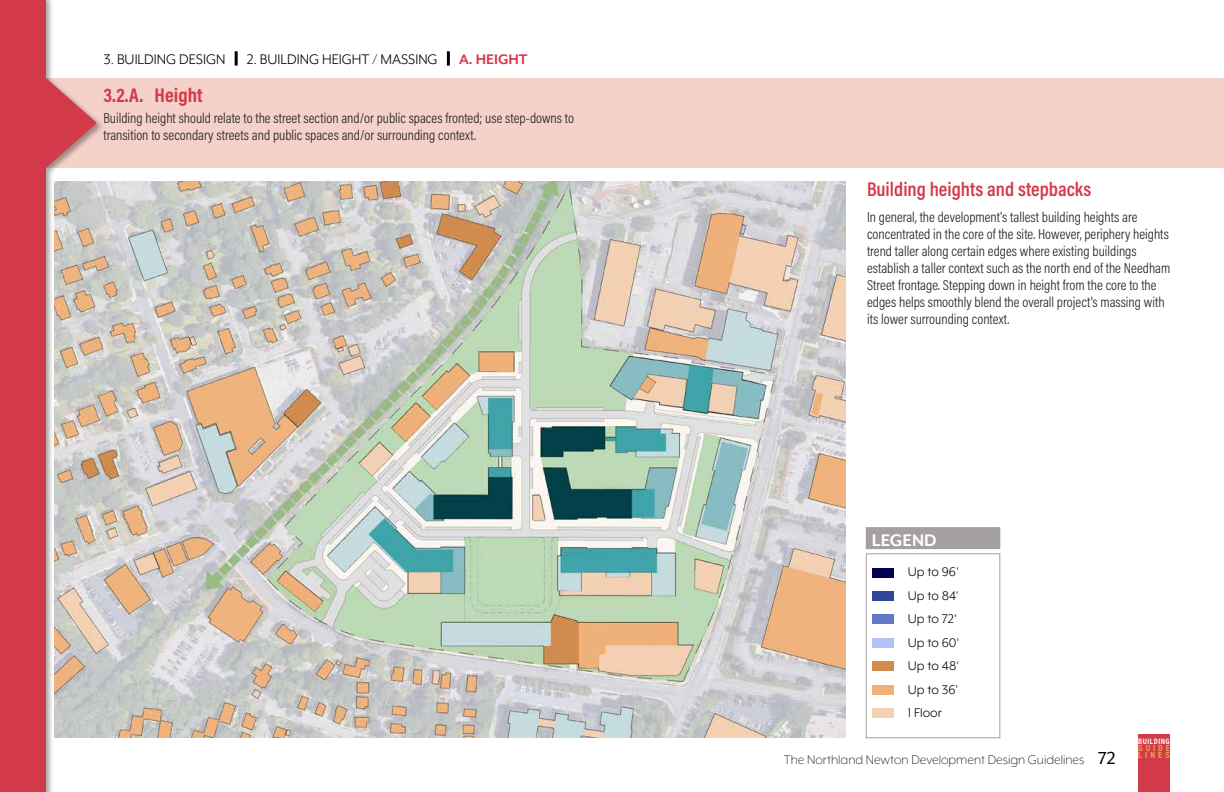
<style>
.page{position:relative;width:1224px;height:792px;background:#fff}
.page>*{position:absolute;margin:0;border:0;box-sizing:border-box;transform-origin:0 0}
.t1{font:600 20px "Acumin Pro Cond";color:#d33a49}
.t2{font:700 20px "Acumin Pro Cond";color:#d33a49}
.t3{font:700 19.4px "Mr Eaves XL Mod OT";color:#fff}
.t4{font:16px "Mr Eaves XL Mod OT";color:#000}
.t5{font:700 16px "Mr Eaves XL Mod OT";color:#d33a49}
.t6{font:300 14.5px/17px "Acumin Pro Cond";color:#221f20}
.t7{font:300 14.5px "Mr Eaves XL Mod OT";color:#000}
.t8{font:14.4px/23.4px "Mr Eaves XL Mod OT";color:#000}
.t9{font:700 9px/7px "Acumin Pro Cond";letter-spacing:.33em;color:#efa548}
.t10{font:700 8px "Acumin Pro Cond";letter-spacing:.065em;color:#fff}
.s1{font-weight:400;font-size:20px}
</style>
<div class="page">
<div style="left:0;top:78px;width:1224px;height:90px;background:#f4d1c9"></div>
<div style="left:1138px;top:734px;width:32px;height:58px;background:#d33a49"></div>
<div style="left:0;top:0;width:105px;height:792px;background:#000;opacity:.35"></div>
<div style="left:0;top:0;width:46px;height:792px;background:#d33a49"></div>
<svg style="left:46px;top:78px;width:51px;height:90px"></svg>
<hr style="left:235px;top:51px;width:3px;height:15px;background:#000">
<hr style="left:447px;top:51px;width:3px;height:15px;background:#000">
<div style="left:872px;top:568px;width:22px;height:9px;background:#030250"></div>
<div style="left:872px;top:591px;width:22px;height:10px;background:#314799"></div>
<div style="left:872px;top:615px;width:22px;height:9px;background:#6378c6"></div>
<div style="left:872px;top:638px;width:22px;height:10px;background:#b3c1f3"></div>
<div style="left:872px;top:662px;width:22px;height:9px;background:#d28c4e"></div>
<div style="left:872px;top:685px;width:22px;height:10px;background:#f0b179"></div>
<div style="left:872px;top:708px;width:22px;height:10px;background:#f3d1b3"></div>
<div style="left:866px;top:554px;width:134px;height:184px;border:1px solid #a4a09f"></div>
<div style="left:866px;top:528px;width:134px;height:21px;background:#a4a09f"></div>
<div style="left:866px;top:527px;width:134px;height:22px;border:1px solid #a4a09f"></div>
<img style="left:54px;top:181px;width:792px;height:557px">
<p class="t4" style="left:104px;top:51px;width:123px">3. BUILDING DESIGN</p>
<p class="t4" style="left:247px;top:51px;width:192px">2. BUILDING HEIGHT / MASSING</p>
<p class="t5" style="left:459px;top:51px;width:70px">A. HEIGHT</p>
<h1 class="t2" style="left:104px;top:82px;width:101px">3.2.A. Height</h1>
<p class="t6" style="left:104px;top:109px;width:472px">Building height should relate to the street section and/or public spaces fronted; use step-downs to transition to secondary streets and public spaces and/or surrounding context.</p>
<h1 class="t1" style="left:867px;top:176px;width:226px">Building heights and stepbacks</h1>
<p class="t6" style="left:867px;top:208px;width:305px">In general, the development's tallest building heights are concentrated in the core of the site. However, periphery heights trend taller along certain edges where existing buildings establish a taller context such as the north end of the Needham Street frontage. Stepping down in height from the core to the edges helps smoothly blend the overall project's massing with its lower surrounding context.</p>
<h2 class="t3" style="left:872px;top:530px;width:66px">LEGEND</h2>
<p class="t8" style="left:908px;top:560px;width:53px">Up to 96'<br>Up to 84'<br>Up to 72'<br>Up to 60'<br>Up to 48'<br>Up to 36'<br>1 Floor</p>
<p class="t7" style="left:784px;top:753px;width:333px">The Northland Newton Development Design Guidelines <span class="s1">72</span></p>
<p class="t10" style="left:1138px;top:736px;width:33px">BUILDING</p>
<p class="t9" style="left:1138px;top:744px;width:33px">GUIDE<br>LINES</p>
</div>
